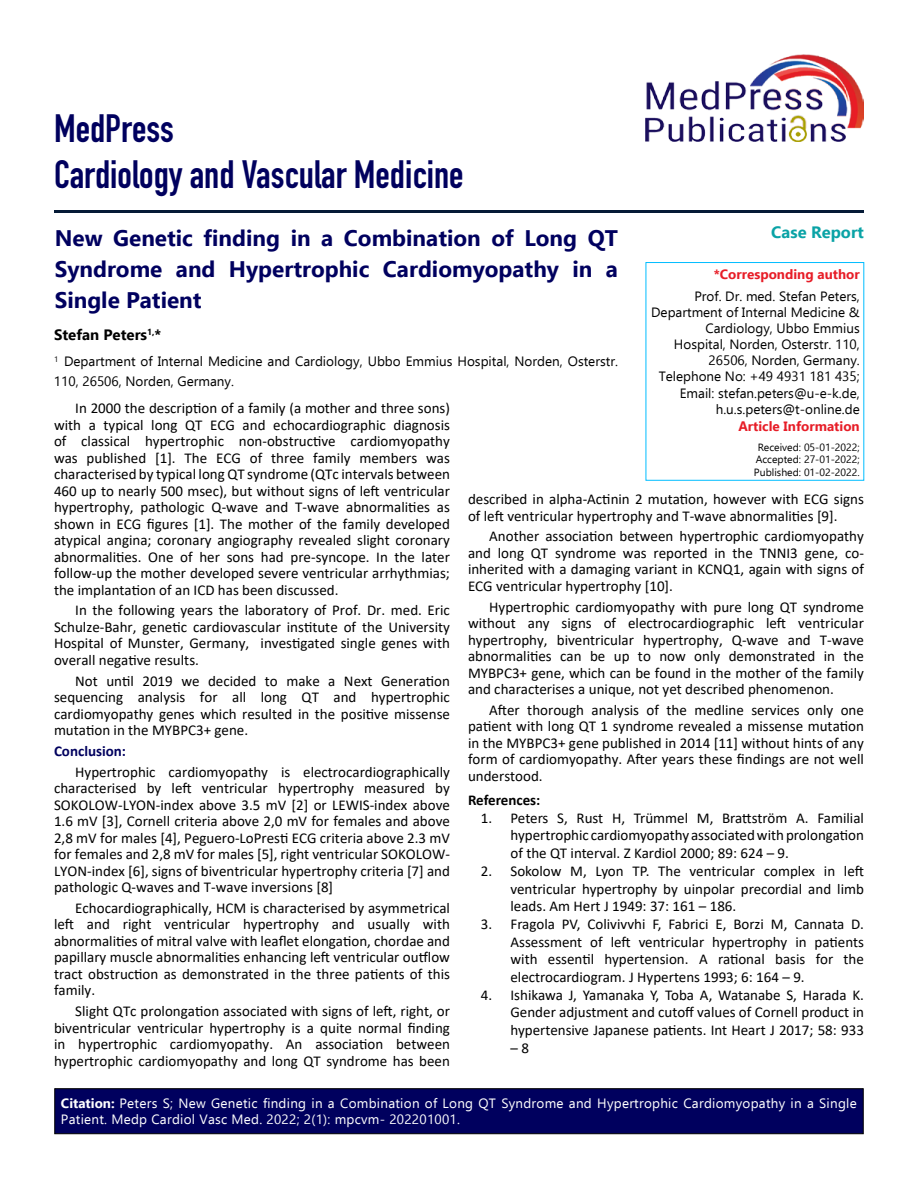
<style>
.page{position:relative;width:918px;height:1188px;background:#fff}
.page>*{position:absolute;margin:0;border:0;box-sizing:border-box;transform-origin:0 0}
.t1{font:39px/45.6px "DIN Engschrift Std";color:#00005e}
.t2{font:700 22.5px/31.2px "Ebrima";color:#00005f;text-align:justify}
.t3{font:700 16.5px "Ebrima";color:#0aa3a6}
.t4{font:15px/16.5px "Calibri";color:#000;text-align:justify}
.t5{font:700 15px "Ebrima";color:#000}
.t6{font:700 15px "Calibri";color:#00005e}
.t7{font:700 15px "Calibri";color:#000}
.t8{font:13.5px/16.2px "Ebrima";color:#000;text-align:right}
.t9{font:13.5px/16.2px "Ebrima";letter-spacing:.02em;color:#fff}
.t10{font:700 13.5px "Ebrima";color:#e71d27}
.t11{font:10.5px/12.6px "Ebrima";color:#000;text-align:center}
.s1{font-weight:700}
</style>
<div class="page">
<img style="left:646px;top:54px;width:218px;height:87px">
<hr style="left:54px;top:210px;width:810px;height:3px;background:#051a36">
<div style="left:55px;top:1089px;width:808px;height:45px;background:#00005e;border:1px solid #000"></div>
<h1 class="t1" style="left:54px;top:106px;width:411px">MedPress<br>Cardiology and Vascular Medicine</h1>
<p class="t3" style="left:771px;top:219px;width:94px">Case Report</p>
<h2 class="t2" style="left:55px;top:221px;width:565px">New Genetic finding in a Combination of Long QT Syndrome and Hypertrophic Cardiomyopathy in a Single Patient</h2>
<p class="t5" style="left:54px;top:323px;width:109px">Stefan Peters<sup>1,</sup>*</p>
<p class="t8" style="left:54px;top:351px;width:566px;line-height:19.5px;text-align:left"><sup>1</sup> Department of Internal Medicine and Cardiology, Ubbo Emmius Hospital, Norden, Osterstr.<br>110, 26506, Norden, Germany.</p>
<p class="t4" style="left:54px;top:400px;width:398px;text-indent:21px">In 2000 the description of a family (a mother and three sons) with a typical long QT ECG and echocardiographic diagnosis of classical hypertrophic non-obstructive cardiomyopathy was published [1]. The ECG of three family members was characterised by typical long QT syndrome (QTc intervals between 460 up to nearly 500 msec), but without signs of left ventricular hypertrophy, pathologic Q-wave and T-wave abnormalities as shown in ECG figures [1]. The mother of the family developed atypical angina; coronary angiography revealed slight coronary abnormalities. One of her sons had pre-syncope. In the later follow-up the mother developed severe ventricular arrhythmias; the implantation of an ICD has been discussed.</p>
<p class="t4" style="left:54px;top:602px;width:398px;text-indent:21px">In the following years the laboratory of Prof. Dr. med. Eric Schulze-Bahr, genetic cardiovascular institute of the University Hospital of Munster, Germany, investigated single genes with overall negative results.</p>
<p class="t4" style="left:54px;top:672px;width:397px;text-indent:21px">Not until 2019 we decided to make a Next Generation sequencing analysis for all long QT and hypertrophic cardiomyopathy genes which resulted in the positive missense mutation in the MYBPC3+ gene.</p>
<p class="t6" style="left:54px;top:740px;width:74px">Conclusion:</p>
<p class="t4" style="left:54px;top:763px;width:398px;text-indent:21px">Hypertrophic cardiomyopathy is electrocardiographically characterised by left ventricular hypertrophy measured by SOKOLOW-LYON-index above 3.5 mV [2] or LEWIS-index above 1.6 mV [3], Cornell criteria above 2,0 mV for females and above 2,8 mV for males [4], Peguero-LoPresti ECG criteria above 2.3 mV for females and 2,8 mV for males [5], right ventricular SOKOLOW-LYON-index [6], signs of biventricular hypertrophy criteria [7] and pathologic Q-waves and T-wave inversions [8]</p>
<p class="t4" style="left:54px;top:899px;width:398px;text-indent:21px">Echocardiographically, HCM is characterised by asymmetrical left and right ventricular hypertrophy and usually with abnormalities of mitral valve with leaflet elongation, chordae and papillary muscle abnormalities enhancing left ventricular outflow tract obstruction as demonstrated in the three patients of this family.</p>
<p class="t4" style="left:54px;top:1003px;width:398px;text-indent:21px">Slight QTc prolongation associated with signs of left, right, or biventricular ventricular hypertrophy is a quite normal finding in hypertrophic cardiomyopathy. An association between hypertrophic cardiomyopathy and long QT syndrome has been</p>
<p class="t10" style="left:714px;top:263px;width:148px">*Corresponding author</p>
<p class="t8" style="left:651px;top:287px;width:210px">Prof. Dr. med. Stefan Peters,<br>Department of Internal Medicine &amp;<br>Cardiology, Ubbo Emmius<br>Hospital, Norden, Osterstr. 110,<br>26506, Norden, Germany.<br>Telephone No: +49 4931 181 435;<br>Email: stefan.peters@u-e-k.de, h.u.s.peters@t-online.de</p>
<p class="t10" style="left:738px;top:415px;width:123px">Article Information</p>
<p class="t11" style="left:754px;top:441px;width:107px">Received: 05-01-2022;<br>Accepted: 27-01-2022;<br>Published: 01-02-2022.</p>
<p class="t4" style="left:468px;top:491px;width:397px">described in alpha-Actinin 2 mutation, however with ECG signs of left ventricular hypertrophy and T-wave abnormalities [9].</p>
<p class="t4" style="left:468px;top:528px;width:397px;text-indent:21px">Another association between hypertrophic cardiomyopathy and long QT syndrome was reported in the TNNI3 gene, co&shy;inherited with a damaging variant in KCNQ1, again with signs of ECG ventricular hypertrophy [10].</p>
<p class="t4" style="left:468px;top:598px;width:398px;text-indent:21px">Hypertrophic cardiomyopathy with pure long QT syndrome without any signs of electrocardiographic left ventricular hypertrophy, biventricular hypertrophy, Q-wave and T-wave abnormalities can be up to now only demonstrated in the MYBPC3+ gene, which can be found in the mother of the family and characterises a unique, not yet described phenomenon.</p>
<p class="t4" style="left:468px;top:701px;width:397px;text-indent:21px">After thorough analysis of the medline services only one patient with long QT 1 syndrome revealed a missense mutation in the MYBPC3+ gene published in 2014 [11] without hints of any form of cardiomyopathy. After years these findings are not well understood.</p>
<p class="t7" style="left:468px;top:789px;width:74px">References:</p>
<p class="t4" style="left:511px;top:809px;width:355px;line-height:17.7px;text-indent:-30px">1. Peters S, Rust H, Trümmel M, Brattström A. Familial hypertrophic cardiomyopathy associated with prolongation of the QT interval. Z Kardiol 2000; 89: 624 – 9.</p>
<p class="t4" style="left:511px;top:862px;width:355px;line-height:17.7px;text-indent:-30px">2. Sokolow M, Lyon TP. The ventricular complex in left ventricular hypertrophy by uinpolar precordial and limb leads. Am Hert J 1949: 37: 161 – 186.</p>
<p class="t4" style="left:511px;top:915px;width:355px;line-height:17.7px;text-indent:-30px">3. Fragola PV, Colivivvhi F, Fabrici E, Borzi M, Cannata D.<br>Assessment of left ventricular hypertrophy in patients with essentil hypertension. A rational basis for the electrocardiogram. J Hypertens 1993; 6: 164 – 9.</p>
<p class="t4" style="left:511px;top:986px;width:355px;line-height:17.7px;text-indent:-30px">4. Ishikawa J, Yamanaka Y, Toba A, Watanabe S, Harada K.<br>Gender adjustment and cutoff values of Cornell product in hypertensive Japanese patients. Int Heart J 2017; 58: 933</p>
<p class="t4" style="left:511px;top:1039px;width:20px">– 8</p>
<p class="t9" style="left:61px;top:1095px;width:797px"><span class="s1">Citation:</span> Peters S; New Genetic finding in a Combination of Long QT Syndrome and Hypertrophic Cardiomyopathy in a Single<br>Patient. Medp Cardiol Vasc Med. 2022; 2(1): mpcvm- 202201001.</p>
</div>
